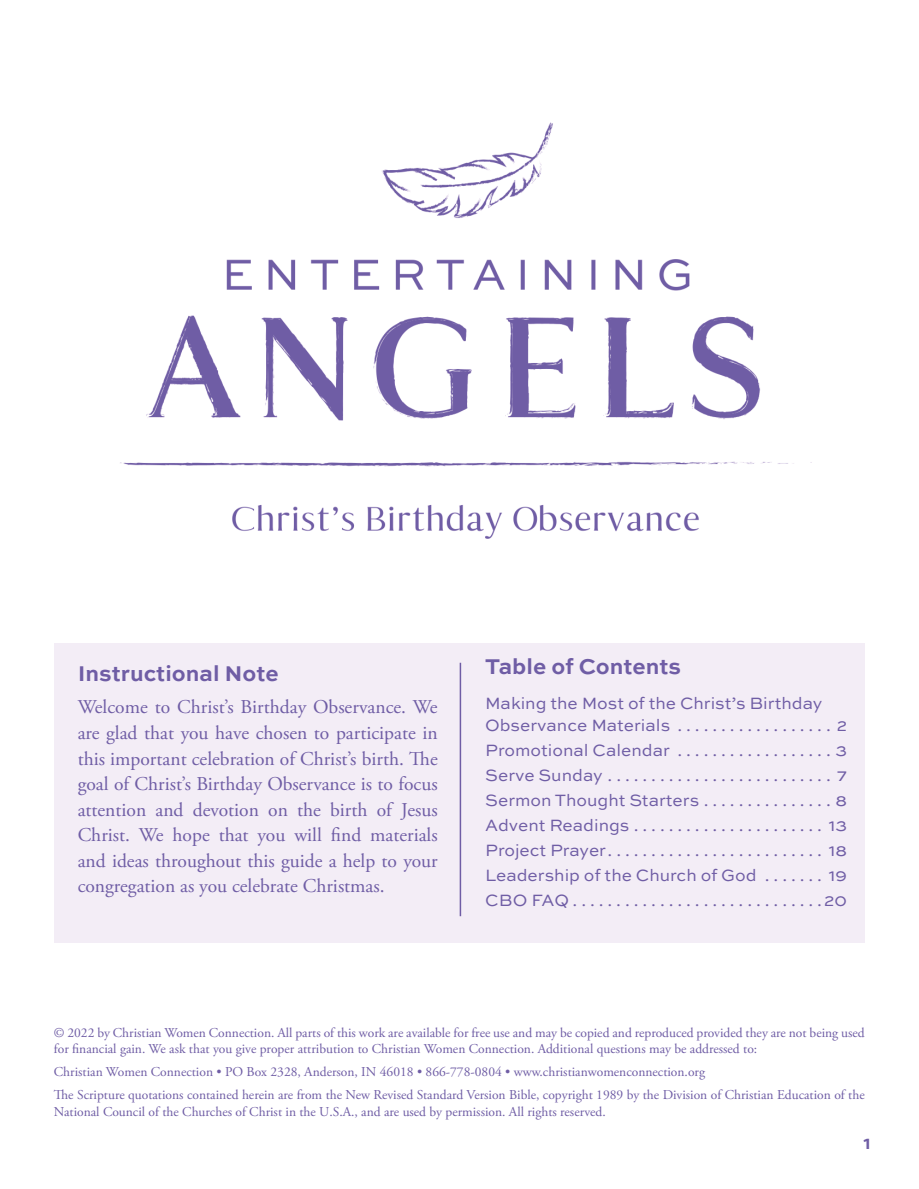
<style>
.page{position:relative;width:919px;height:1189px;background:#fff}
.page>*{position:absolute;margin:0;border:0;box-sizing:border-box;transform-origin:0 0}
.t1{font:700 22.5px "Sweet Sans Pro";color:#6f5da5}
.t2{font:19.5px/25.5px "Adobe Garamond Pro";letter-spacing:-.005em;color:#6f5da5;text-align:justify}
.t3{font:700 18px "Sweet Sans Pro";color:#6f5da5}
.t4{font:17.25px/25px "Sweet Sans Pro";color:#6f5da5}
.t5{font:13.5px/16.5px "Adobe Garamond Pro";color:#6f5da5}
</style>
<div class="page">
<div style="left:54px;top:643px;width:810px;height:299px;background:#f3edf6"></div>
<hr style="left:459px;top:662px;width:2px;height:253px;background:#6f5da5">
<img style="left:120px;top:122px;width:692px;height:417px">
<h1 class="t1" style="left:78px;top:656px;width:202px">Instructional Note</h1>
<p class="t2" style="left:78px;top:695px;width:361px">Welcome to Christ’s Birthday Observance. We are glad that you have chosen to participate in this important celebration of Christ’s birth. The goal of Christ’s Birthday Observance is to focus attention and devotion on the birth of Jesus Christ. We hope that you will find materials and ideas throughout this guide a help to your congregation as you celebrate Christmas.</p>
<h1 class="t1" style="left:485px;top:649px;width:197px">Table of Contents</h1>
<p class="t4" style="left:485px;top:692px;width:363px;line-height:21.8px">Making the Most of the Christ’s Birthday<br>Observance Materials . . . . . . . . . . . . . . . . . . 2</p>
<p class="t4" style="left:485px;top:737px;width:363px;text-align:justify">Promotional Calendar . . . . . . . . . . . . . . . . . . 3<br>Serve Sunday . . . . . . . . . . . . . . . . . . . . . . . . . . 7<br>Sermon Thought Starters . . . . . . . . . . . . . . . 8<br>Advent Readings . . . . . . . . . . . . . . . . . . . . . . 13<br>Project Prayer . . . . . . . . . . . . . . . . . . . . . . . . . 18<br>Leadership of the Church of God . . . . . . . 19<br>CBO FAQ . . . . . . . . . . . . . . . . . . . . . . . . . . . . 20</p>
<p class="t5" style="left:54px;top:1024px;width:811px">© 2022 by Christian Women Connection. All parts of this work are available for free use and may be copied and reproduced provided they are not being used for financial gain. We ask that you give proper attribution to Christian Women Connection. Additional questions may be addressed to:</p>
<p class="t5" style="left:54px;top:1060px;width:811px;line-height:23px">Christian Women Connection • PO Box 2328, Anderson, IN 46018 • 866-778-0804 • www.christianwomenconnection.org<br>The Scripture quotations contained herein are from the New Revised Standard Version Bible, copyright 1989 by the Division of Christian Education of the</p>
<p class="t5" style="left:54px;top:1103px;width:553px">National Council of the Churches of Christ in the U.S.A., and are used by permission. All rights reserved.</p>
<h3 class="t3" style="left:863px;top:1128px;width:9px">1</h3>
</div>
